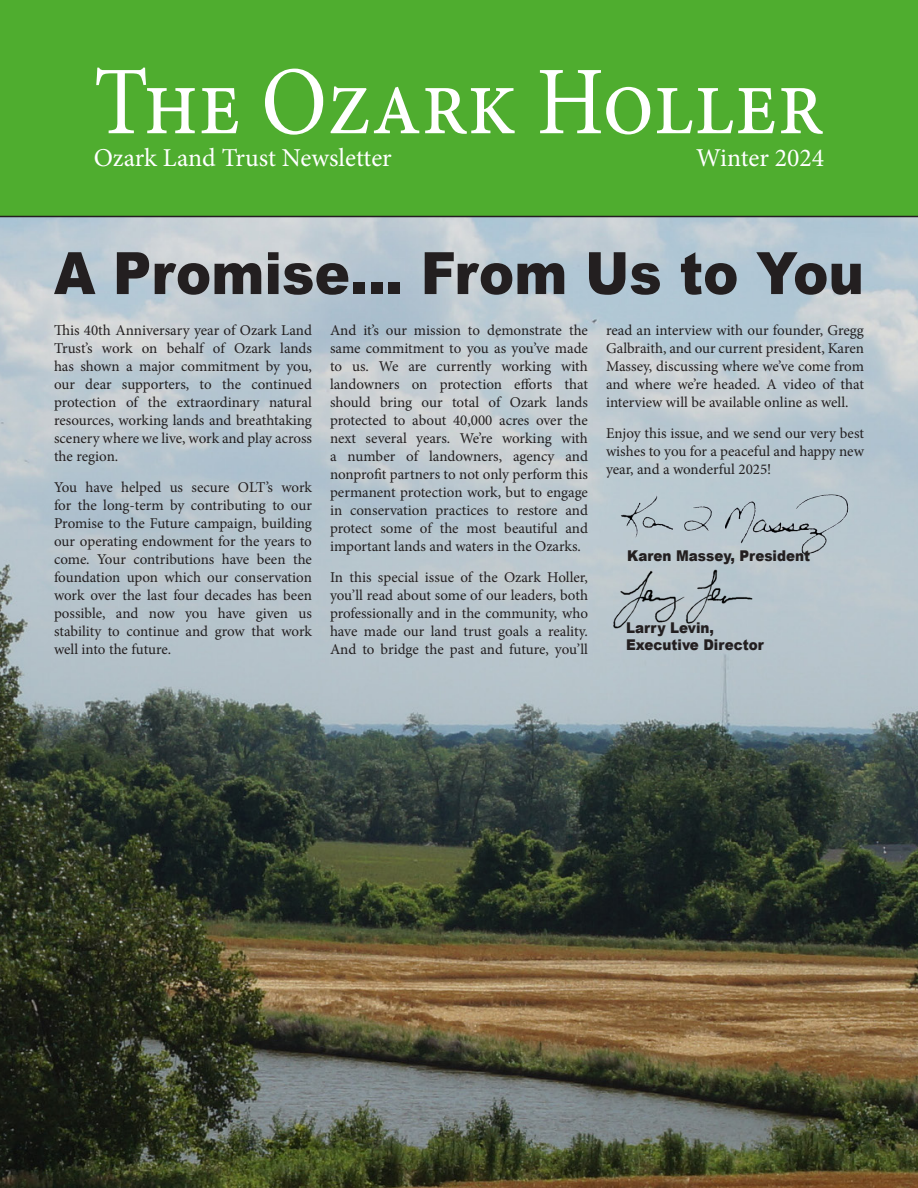
<style>
.page{position:relative;width:918px;height:1188px;background:#fff}
.page>*{position:absolute;margin:0;border:0;box-sizing:border-box;transform-origin:0 0}
.t1{font:97.2px "Minion Pro";color:#fff;scale:.91 1}
.t2{font:900 58.5px "Arial";color:#231f20;scale:.91 1}
.t3{font:25.8px "Minion Pro";letter-spacing:-.005em;color:#fff}
.t4{font:15px/18px "Minion Pro";color:#231f20;text-align:justify}
.t5{font:900 14.85px/16.2px "Arial";color:#231f20;scale:.91 1}
</style>
<div class="page">
<img style="left:0;top:217px;width:918px;height:971px">
<div style="left:0;top:0;width:918px;height:217px;background:#4fad2f"></div>
<img style="left:613px;top:489px;width:244px;height:68px">
<img style="left:597px;top:557px;width:167px;height:83px">
<p class="t1" style="left:94px;top:37px;width:804px">The Ozark Holler</p>
<p class="t3" style="left:94px;top:141px;width:300px">Ozark Land Trust Newsletter</p>
<p class="t3" style="left:696px;top:141px;width:130px">Winter 2024</p>
<p class="t2" style="left:54px;top:231px;width:892px">A Promise... From Us to You</p>
<p class="t4" style="left:54px;top:321px;width:260px">This 40th Anniversary year of Ozark Land Trust’s work on behalf of Ozark lands has shown a major commitment by you, our dear supporters, to the continued protection of the extraordinary natural resources, working lands and breathtaking scenery where we live, work and play across the region.</p>
<p class="t4" style="left:54px;top:479px;width:260px">You have helped us secure OLT’s work for the long-term by contributing to our Promise to the Future campaign, building our operating endowment for the years to come. Your contributions have been the foundation upon which our conservation work over the last four decades has been possible, and now you have given us stability to continue and grow that work well into the future.</p>
<p class="t4" style="left:330px;top:321px;width:260px">And it’s our mission to demonstrate the same commitment to you as you’ve made to us. We are currently working with landowners on protection efforts that should bring our total of Ozark lands protected to about 40,000 acres over the next several years. We’re working with a number of landowners, agency and nonprofit partners to not only perform this permanent protection work, but to engage in conservation practices to restore and protect some of the most beautiful and important lands and waters in the Ozarks.</p>
<p class="t4" style="left:330px;top:569px;width:260px">In this special issue of the Ozark Holler, you’ll read about some of our leaders, both professionally and in the community, who have made our land trust goals a reality.<br>And to bridge the past and future, you’ll</p>
<p class="t4" style="left:606px;top:321px;width:260px">read an interview with our founder, Gregg Galbraith, and our current president, Karen Massey, discussing where we’ve come from and where we’re headed. A video of that interview will be available online as well.</p>
<p class="t4" style="left:606px;top:425px;width:260px">Enjoy this issue, and we send our very best wishes to you for a peaceful and happy new year, and a wonderful 2025!</p>
<p class="t5" style="left:627px;top:547px;width:203px">Karen Massey, President</p>
<p class="t5" style="left:626px;top:620px;width:153px">Larry Levin,<br>Executive Director</p>
</div>
